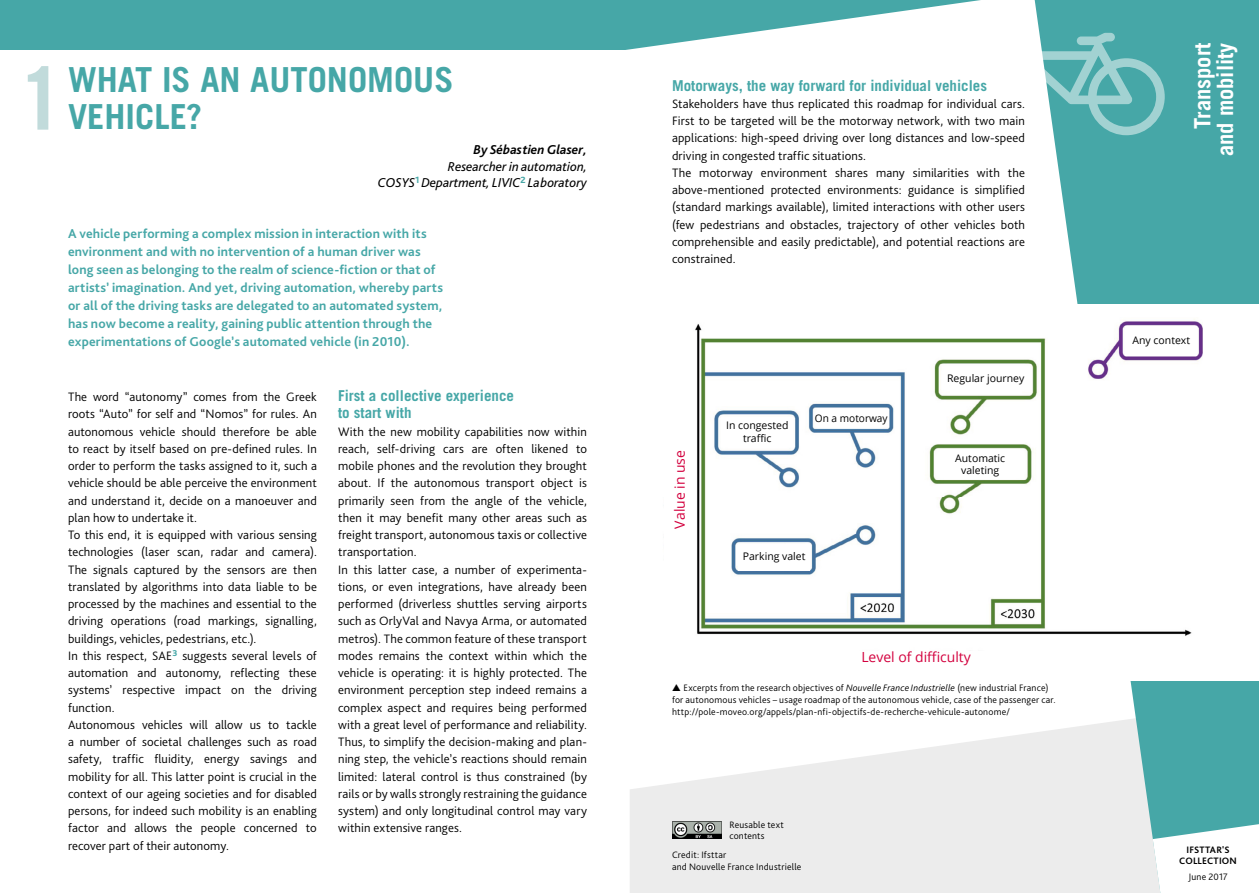
<style>
.page{position:relative;width:1259px;height:893px;background:#fff}
.page>*{position:absolute;margin:0;border:0;box-sizing:border-box;transform-origin:0 0}
.t1{font:700 86.85px "Trade Gothic LT Std";color:#c1dbdb}
.t2{font:700 34.5px "Trade Gothic LT Std";color:#46a7a7}
.t3{font:700 22.5px/22.5px "Trade Gothic LT Std";color:#fff;text-align:right}
.t4{font:700 15px/17.2px "Trade Gothic LT Std";color:#46a7a7}
.t5{font:13.95px "Open Sans";color:#d3003e}
.t6{font:700 13.5px/18px "Bliss Pro";letter-spacing:.01em;color:#46a7a7}
.t7{font:italic 13.5px/16.5px "Bliss Pro";color:#000;text-align:right}
.t8{font:italic 700 13.5px "Bliss Pro";color:#000}
.t9{font:300 12.75px/17.2px "Bliss Pro";letter-spacing:.01em;color:#000}
.t10{font:10.5px/12.6px "Open Sans";color:#000;text-align:center}
.t11{font:10.5px "Open Sans";color:#000;scale:.96 1}
.t12{font:300 9.75px/12px "Bliss Pro";letter-spacing:.02em;color:#000}
.t13{font:700 9.75px/11.2px "Bliss Pro";letter-spacing:.02em;color:#000;text-align:center}
.s1{font-style:italic}
</style>
<div class="page">
<svg style="left:630px;top:733px;width:403px;height:160px;fill:#ececec"></svg>
<svg style="left:1033px;top:0;width:226px;height:893px;background:#83c1c1"></svg>
<svg style="left:0;top:0;width:1064px;height:145px"></svg>
<svg style="left:1019px;top:33px;width:145px;height:102px"></svg>
<svg style="left:1152px;top:821px;width:107px;height:72px"></svg>
<div style="left:1181px;top:0;width:78px;height:170px;background:#46a7a7"></div>
<img style="left:672px;top:821px;width:49px;height:18px">
<div style="left:0;top:50px;width:629px;height:109px;background:#fff"></div>
<div style="left:662px;top:304px;width:597px;height:377px;background:#fff"></div>
<img style="left:695px;top:319px;width:507px;height:317px">
<div style="left:721px;top:417px;width:72px;height:29px;background:#fff"></div>
<div style="left:944px;top:449px;width:72px;height:30px;background:#fff"></div>
<div style="left:1125px;top:326px;width:72px;height:29px;background:#fff"></div>
<div style="left:738px;top:544px;width:72px;height:27px;background:#fff"></div>
<div style="left:949px;top:367px;width:72px;height:26px;background:#fff"></div>
<div style="left:816px;top:409px;width:72px;height:18px;background:#fff"></div>
<h1 class="t1" style="left:17px;top:45px;width:50px">1</h1>
<h2 class="t2" style="left:68px;top:58px;width:387px">WHAT IS AN AUTONOMOUS</h2>
<h2 class="t2" style="left:68px;top:96px;width:136px">VEHICLE?</h2>
<p class="t8" style="left:473px;top:141px;width:115px">By Sébastien Glaser,</p>
<p class="t7" style="left:378px;top:158px;width:211px">Researcher in automation,<br>COSYS<sup>1</sup> Department, LIVIC<sup>2</sup> Laboratory</p>
<p class="t6" style="left:68px;top:224px;width:377px">A vehicle performing a complex mission in interaction with its environment and with no intervention of a human driver was long seen as belonging to the realm of science-fiction or that of artists’ imagination. And yet, driving automation, whereby parts or all of the driving tasks are delegated to an automated system, has now become a reality, gaining public attention through the experimentations of Google’s automated vehicle (in 2010).</p>
<p class="t9" style="left:68px;top:388px;width:250px">The word “autonomy” comes from the Greek roots “Auto” for self and “Nomos” for rules. An autonomous vehicle should therefore be able to react by itself based on pre-defined rules. In order to perform the tasks assigned to it, such a vehicle should be able perceive the environment and understand it, decide on a manoeuver and plan how to undertake it.<br>To this end, it is equipped with various sensing technologies (laser scan, radar and camera).<br>The signals captured by the sensors are then translated by algorithms into data liable to be processed by the machines and essential to the driving operations (road markings, signalling, buildings, vehicles, pedestrians, etc.).<br>In this respect, SAE<sup>3</sup> suggests several levels of automation and autonomy, reflecting these systems’ respective impact on the driving function.<br>Autonomous vehicles will allow us to tackle a number of societal challenges such as road safety, traffic fluidity, energy savings and mobility for all. This latter point is crucial in the context of our ageing societies and for disabled persons, for indeed such mobility is an enabling factor and allows the people concerned to recover part of their autonomy.</p>
<p class="t4" style="left:338px;top:387px;width:177px">First a collective experience to start with</p>
<p class="t9" style="left:338px;top:422px;width:250px">With the new mobility capabilities now within reach, self-driving cars are often likened to mobile phones and the revolution they brought about. If the autonomous transport object is primarily seen from the angle of the vehicle, then it may benefit many other areas such as freight transport, autonomous taxis or collective transportation.<br>In this latter case, a number of experimenta&shy;tions, or even integrations, have already been performed (driverless shuttles serving airports such as OrlyVal and Navya Arma, or automated metros). The common feature of these transport modes remains the context within which the vehicle is operating: it is highly protected. The environment perception step indeed remains a complex aspect and requires being performed with a great level of performance and reliability.<br>Thus, to simplify the decision-making and plan&shy;ning step, the vehicle’s reactions should remain limited: lateral control is thus constrained (by rails or by walls strongly restraining the guidance system) and only longitudinal control may vary within extensive ranges.</p>
<p class="t4" style="left:672px;top:76px;width:317px">Motorways, the way forward for individual vehicles</p>
<p class="t9" style="left:672px;top:95px;width:354px">Stakeholders have thus replicated this roadmap for individual cars.<br>First to be targeted will be the motorway network, with two main applications: high-speed driving over long distances and low-speed driving in congested traffic situations.<br>The motorway environment shares many similarities with the above-mentioned protected environments: guidance is simplified (standard markings available), limited interactions with other users (few pedestrians and obstacles, trajectory of other vehicles both comprehensible and easily predictable), and potential reactions are constrained.</p>
<p class="t5" style="left:670px;top:529px;width:80px;rotate:-90deg">Value in use</p>
<p class="t10" style="left:726px;top:419px;width:64px">In congested traffic</p>
<p class="t11" style="left:815px;top:411px;width:77px">On a motorway</p>
<p class="t10" style="left:743px;top:549px;width:64px">Parking valet</p>
<p class="t10" style="left:947px;top:372px;width:79px">Regular journey</p>
<p class="t10" style="left:955px;top:451px;width:51px">Automatic valeting</p>
<p class="t5" style="left:861px;top:647px;width:111px">Level of difficulty</p>
<p class="t12" style="left:672px;top:681px;width:385px">▲ Excerpts from the research objectives of <span class="s1">Nouvelle France Industrielle</span> (new industrial France) for autonomous vehicles – usage roadmap of the autonomous vehicle, case of the passenger car. http://pole-moveo.org/appels/plan-nfi-objectifs-de-recherche-vehicule-autonome/</p>
<p class="t12" style="left:729px;top:819px;width:56px;line-height:10.5px">Reusable text contents</p>
<p class="t12" style="left:672px;top:848px;width:131px">Credit: Ifsttar<br>and Nouvelle France Industrielle</p>
<h3 class="t3" style="left:1191px;top:156px;width:115px;rotate:-90deg">Transport and mobility</h3>
<p class="t10" style="left:1132px;top:334px;width:59px">Any context</p>
<p class="t13" style="left:1179px;top:844px;width:59px">IFSTTAR'S<br>COLLECTION</p>
<p class="t12" style="left:1188px;top:870px;width:41px">June 2017</p>
</div>
